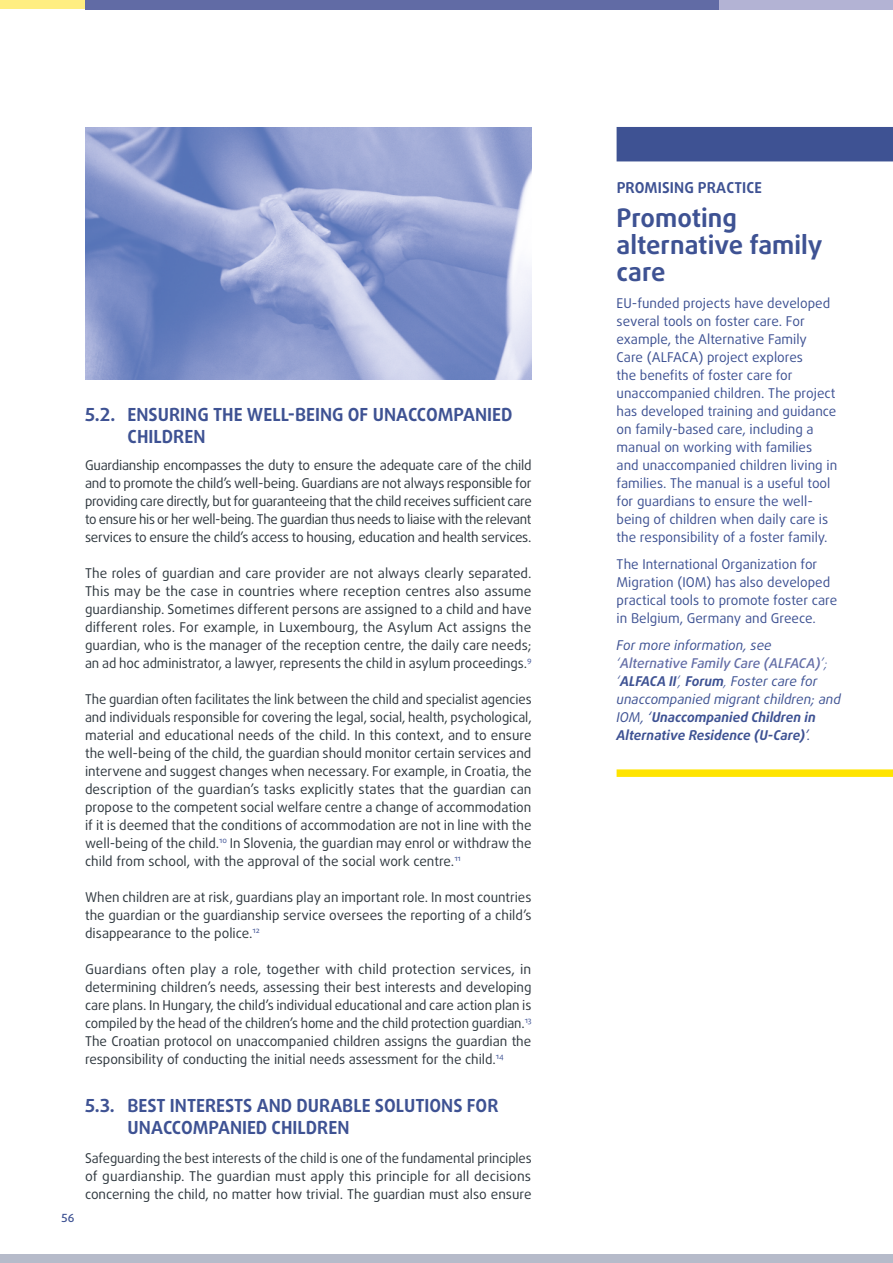
<style>
.page{position:relative;width:893px;height:1263px;background:#fff}
.page>*{position:absolute;margin:0;border:0;box-sizing:border-box;transform-origin:0 0}
.FRA_activity_title{font:25.5px/27px "Daxline Pro Bold 6";color:#3e5293}
.title_2{font:18px/22.5px "Daxline Pro Bold 6";color:#3e5293}
.FRA_promising_practi{font:15px "Daxline Pro Bold 6";letter-spacing:.01em;color:#3e5293}
.body_text{font:13.5px/18px "Daxline Pro Regular 6";letter-spacing:-.005em;color:#2f383f;text-align:justify}
.FRA_activity_body{font:13.5px/18px "Daxline Pro Regular 6";color:#3e5293}
.FRA_activity_note{font:13.5px/18px "Daxline Pro Regular Italic 6";color:#3e5293}
.t1{font:11.25px "Daxline Pro Medium 6";color:#3e5293}
.s1{font-family:"Daxline Pro Light Italic 5"}
.s2{font-family:"Daxline Pro";font-weight:500;font-style:italic;color:#646ea7}
.s3{font-family:"Daxline Pro Bold Italic 6"}
</style>
<div class="page">
<div style="left:0;top:1254px;width:893px;height:9px;background:#b6bbca"></div>
<div style="left:393px;top:0;width:500px;height:10px;background:#b3b3d4"></div>
<div style="left:85px;top:0;width:634px;height:10px;background:#616ba5"></div>
<div style="left:0;top:0;width:85px;height:9px;background:#ffee81"></div>
<img style="left:85px;top:128px;width:446px;height:252px">
<div style="left:617px;top:127px;width:276px;height:34px;background:#3e5293"></div>
<div style="left:617px;top:769px;width:276px;height:8px;background:#ffe400"></div>
<p class="t1" style="left:62px;top:1210px;width:14px">56</p>
<p class="title_2" style="left:128px;top:403px;width:386px;text-indent:-43px">5.2. ENSURING THE WELL-BEING OF UNACCOMPANIED<br>CHILDREN</p>
<p class="body_text" style="left:85px;top:456px;width:448px">Guardianship encompasses the duty to ensure the adequate care of the child and to promote the child’s well-being. Guardians are not always responsible for providing care directly, but for guaranteeing that the child receives sufficient care to ensure his or her well-being. The guardian thus needs to liaise with the relevant services to ensure the child’s access to housing, education and health services.</p>
<p class="body_text" style="left:85px;top:564px;width:448px">The roles of guardian and care provider are not always clearly separated.<br>This may be the case in countries where reception centres also assume guardianship. Sometimes different persons are assigned to a child and have different roles. For example, in Luxembourg, the Asylum Act assigns the guardian, who is the manager of the reception centre, the daily care needs; an ad hoc administrator, a lawyer, represents the child in asylum proceedings.<sup>9</sup></p>
<p class="body_text" style="left:85px;top:690px;width:448px">The guardian often facilitates the link between the child and specialist agencies and individuals responsible for covering the legal, social, health, psychological, material and educational needs of the child. In this context, and to ensure the well-being of the child, the guardian should monitor certain services and intervene and suggest changes when necessary. For example, in Croatia, the description of the guardian’s tasks explicitly states that the guardian can propose to the competent social welfare centre a change of accommodation if it is deemed that the conditions of accommodation are not in line with the well-being of the child.<sup>10</sup> In Slovenia, the guardian may enrol or withdraw the child from school, with the approval of the social work centre.<sup>11</sup></p>
<p class="body_text" style="left:85px;top:888px;width:448px">When children are at risk, guardians play an important role. In most countries the guardian or the guardianship service oversees the reporting of a child’s disappearance to the police.<sup>12</sup></p>
<p class="body_text" style="left:85px;top:960px;width:448px">Guardians often play a role, together with child protection services, in determining children’s needs, assessing their best interests and developing care plans. In Hungary, the child’s individual educational and care action plan is compiled by the head of the children’s home and the child protection guardian.<sup>13<br></sup>The Croatian protocol on unaccompanied children assigns the guardian the responsibility of conducting the initial needs assessment for the child.<sup>14</sup></p>
<p class="title_2" style="left:128px;top:1094px;width:372px;text-indent:-43px">5.3. BEST INTERESTS AND DURABLE SOLUTIONS FOR<br>UNACCOMPANIED CHILDREN</p>
<p class="body_text" style="left:85px;top:1149px;width:448px">Safeguarding the best interests of the child is one of the fundamental principles of guardianship. The guardian must apply this principle for all decisions concerning the child, no matter how trivial. The guardian must also ensure</p>
<p class="FRA_promising_practi" style="left:617px;top:178px;width:147px">PROMISING PRACTICE</p>
<p class="FRA_activity_title" style="left:617px;top:204px;width:207px">Promoting alternative family care</p>
<p class="FRA_activity_body" style="left:617px;top:294px;width:222px">EU-funded projects have developed several tools on foster care. For example, the Alternative Family<br>Care (ALFACA) project explores<br>the benefits of foster care for unaccompanied children. The project has developed training and guidance on family-based care, including a manual on working with families and unaccompanied children living in families. The manual is a useful tool for guardians to ensure the well&shy;being of children when daily care is the responsibility of a foster family.</p>
<p class="FRA_activity_body" style="left:617px;top:555px;width:222px">The International Organization for Migration (IOM) has also developed practical tools to promote foster care in Belgium, Germany and Greece.</p>
<p class="FRA_activity_note" style="left:617px;top:636px;width:226px">For more information, see <span class="s1">‘</span><span class="s2">Alternative Family Care (ALFACA)</span><span class="s1">’; ‘</span><span class="s3">ALFACA II</span><span class="s1">’,</span> <span class="s3">Forum</span><span class="s1">,</span> Foster care for unaccompanied migrant children; and IOM, ‘<span class="s3">Unaccompanied Children in Alternative Residence (U-Care)</span>’.</p>
</div>
